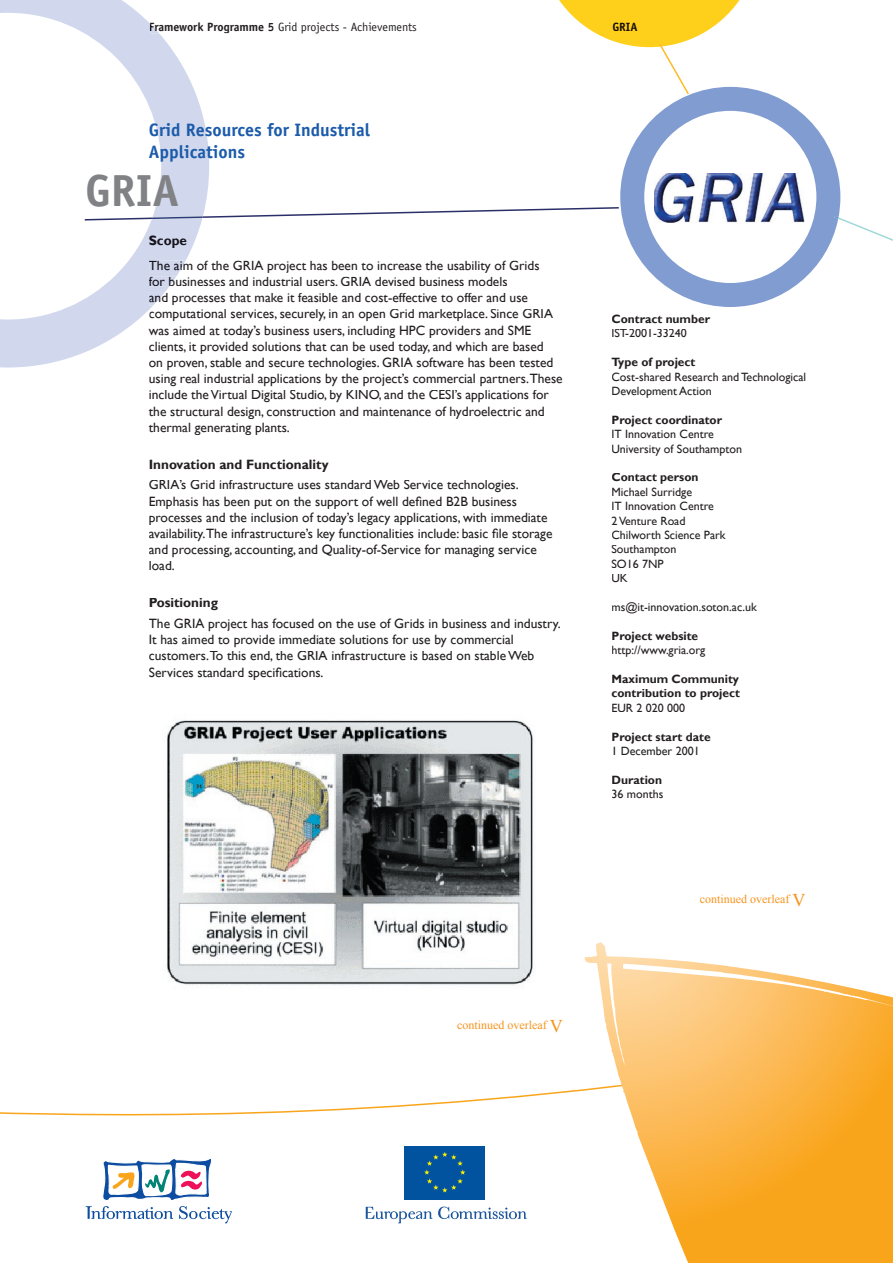
<style>
.page{position:relative;width:893px;height:1263px;background:#fff}
.page>*{position:absolute;margin:0;border:0;box-sizing:border-box;transform-origin:0 0}
.t1{font:700 45px "Officina Sans";color:#808285}
.t2{font:700 18px/21.6px "Officina Sans";color:#1b5baa}
.t3{font:13.5px/16.2px "Gill Sans";color:#231f20}
.t4{font:700 13.5px "Gill Sans";color:#231f20}
.t5{font:700 13.5px "Gill Sans";color:#16131c}
.t6{font:12px/14.4px "Gill Sans";color:#231f20}
.t7{font:700 12px/14.4px "Gill Sans";color:#231f20}
.t8{font:12px "Officina Sans";color:#231f20}
.t9{font:12px "Times New Roman";color:#f7931d}
.t10{font:700 12px "Officina Sans";color:#1a0f00}
.s1{font-weight:700}
.s2{font-size:18px}
</style>
<div class="page">
<svg style="left:0;top:1089px;width:581px;height:135px"></svg>
<svg style="left:581px;top:942px;width:312px;height:321px"></svg>
<svg style="left:0;top:0;width:209px;height:367px"></svg>
<svg style="left:85px;top:207px;width:534px;height:14px"></svg>
<svg style="left:620px;top:87px;width:220px;height:220px"></svg>
<svg style="left:834px;top:216px;width:59px;height:25px"></svg>
<svg style="left:559px;top:0;width:180px;height:94px"></svg>
<svg style="left:150px;top:23px;width:9px;height:10px"></svg>
<div style="left:613px;top:22px;width:24px;height:9px;background:#fed01c"></div>
<img style="left:655px;top:173px;width:149px;height:49px">
<div style="left:149px;top:235px;width:38px;height:13px;background:#d1d8ed"></div>
<svg style="left:149px;top:260px;width:37px;height:26px"></svg>
<svg style="left:149px;top:293px;width:15px;height:17px"></svg>
<img style="left:167px;top:720px;width:366px;height:265px">
<p class="t8" style="left:149px;top:20px;width:270px"><span class="s1">Framework Programme 5</span> Grid projects - Achievements</p>
<p class="t10" style="left:612px;top:19px;width:27px">GRIA</p>
<h2 class="t2" style="left:149px;top:119px;width:223px">Grid Resources for Industrial<br>Applications</h2>
<h1 class="t1" style="left:85px;top:162px;width:96px">GRIA</h1>
<p class="t5" style="left:149px;top:232px;width:40px">Scope</p>
<p class="t3" style="left:149px;top:257px;width:415px">The aim of the GRIA project has been to increase the usability of Grids<br>for businesses and industrial users. GRIA devised business models<br>and processes that make it feasible and cost-effective to offer and use computational services, securely, in an open Grid marketplace. Since GRIA was aimed at today’s business users, including HPC providers and SME clients, it provided solutions that can be used today, and which are based<br>on proven, stable and secure technologies. GRIA software has been tested using real industrial applications by the project’s commercial partners.These include the Virtual Digital Studio, by KINO, and the CESI’s applications for the structural design, construction and maintenance of hydroelectric and thermal generating plants.</p>
<p class="t4" style="left:149px;top:456px;width:181px">Innovation and Functionality</p>
<p class="t3" style="left:149px;top:477px;width:405px">GRIA’s Grid infrastructure uses standard Web Service technologies.<br>Emphasis has been put on the support of well defined B2B business processes and the inclusion of today’s legacy applications, with immediate availability.The infrastructure’s key functionalities include: basic file storage and processing, accounting, and Quality-of-Service for managing service load.</p>
<p class="t4" style="left:149px;top:595px;width:71px">Positioning</p>
<p class="t3" style="left:149px;top:616px;width:413px">The GRIA project has focused on the use of Grids in business and industry.<br>It has aimed to provide immediate solutions for use by commercial customers.To this end, the GRIA infrastructure is based on stable Web Services standard specifications.</p>
<p class="t9" style="left:457px;top:1017px;width:107px">continued overleaf <span class="s2">V</span></p>
<p class="t7" style="left:611px;top:312px;width:100px">Contract number</p>
<p class="t6" style="left:611px;top:326px;width:77px">IST-2001-33240</p>
<p class="t7" style="left:611px;top:355px;width:85px">Type of project</p>
<p class="t6" style="left:611px;top:370px;width:196px">Cost-shared Research and Technological<br>Development Action</p>
<p class="t7" style="left:611px;top:413px;width:112px">Project coordinator</p>
<p class="t6" style="left:611px;top:427px;width:132px">IT Innovation Centre<br>University of Southampton</p>
<p class="t7" style="left:611px;top:470px;width:89px">Contact person</p>
<p class="t6" style="left:611px;top:485px;width:116px">Michael Surridge<br>IT Innovation Centre<br>2 Venture Road<br>Chilworth Science Park<br>Southampton<br>SO16 7NP<br>UK</p>
<p class="t6" style="left:611px;top:600px;width:147px">ms@it-innovation.soton.ac.uk</p>
<p class="t7" style="left:611px;top:629px;width:88px">Project website</p>
<p class="t6" style="left:611px;top:643px;width:95px">http://www.gria.org</p>
<p class="t7" style="left:611px;top:672px;width:130px">Maximum Community contribution to project</p>
<p class="t6" style="left:611px;top:701px;width:75px">EUR 2 020 000</p>
<p class="t7" style="left:611px;top:730px;width:101px">Project start date</p>
<p class="t6" style="left:611px;top:744px;width:90px">1 December 2001</p>
<p class="t7" style="left:611px;top:773px;width:52px">Duration</p>
<p class="t6" style="left:611px;top:787px;width:53px">36 months</p>
<p class="t9" style="left:700px;top:891px;width:107px">continued overleaf <span class="s2">V</span></p>
</div>
